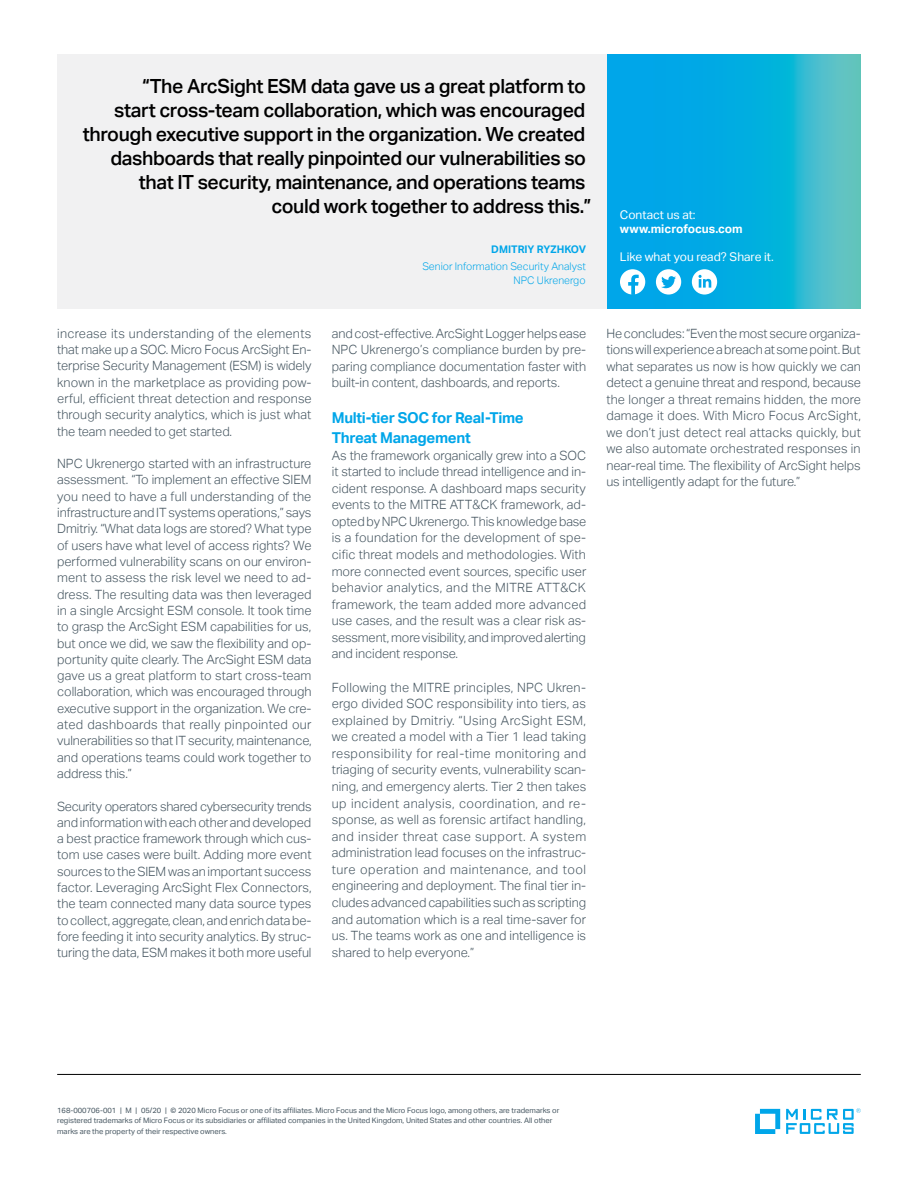
<style>
.page{position:relative;width:918px;height:1188px;background:#fff}
.page>*{position:absolute;margin:0;border:0;box-sizing:border-box;transform-origin:0 0}
.pull_quote_13_16-ali{font:500 19.5px "Aktiv Grotesk";letter-spacing:-.02em;color:#000}
.subhead_10_13-blue{font:700 15px/19.5px "Aktiv Grotesk";letter-spacing:-.02em;color:#00a6e9}
.body_8_5_11-grey{font:300 12.75px/16.4px "Aktiv Grotesk";letter-spacing:-.005em;color:#455560;text-align:justify}
.Contact_8_9_5-regula{font:12px "Aktiv Grotesk";color:#fff}
.Contact_URL_8_9_5-bo{font:700 12px "Aktiv Grotesk";color:#fff}
.quote_title_or_compa{font:300 10.5px "Aktiv Grotesk";color:#00a6e9}
.quote_name_CAPS_7_11{font:700 10.5px "Aktiv Grotesk";color:#00a6e9}
.mousetype-legal_5_7{font:7.5px/10.5px "Aktiv Grotesk";color:#455560}
</style>
<div class="page">
<hr style="left:57px;top:1074px;width:804px;height:1px;background:#000">
<svg style="left:755px;top:1109px;width:25px;height:25px"></svg>
<svg style="left:786px;top:1108px;width:75px;height:26px"></svg>
<svg style="left:607px;top:54px;width:254px;height:254px;background:#15b0dc"></svg>
<div style="left:57px;top:54px;width:550px;height:254px;background:#f1f1f2"></div>
<div style="left:620px;top:269px;width:25px;height:26px;background:#fff;border-radius:50%"></div>
<svg style="left:628px;top:275px;width:11px;height:20px"></svg>
<div style="left:656px;top:269px;width:25px;height:26px;background:#fff;border-radius:50%"></div>
<svg style="left:661px;top:276px;width:15px;height:12px"></svg>
<div style="left:692px;top:269px;width:25px;height:26px;background:#fff;border-radius:50%"></div>
<svg style="left:699px;top:275px;width:12px;height:13px"></svg>
<p class="pull_quote_13_16-ali" style="left:142px;top:74px;width:445px">“The ArcSight ESM data gave us a great platform to</p>
<p class="pull_quote_13_16-ali" style="left:114px;top:98px;width:473px">start cross-team collaboration, which was encouraged</p>
<p class="pull_quote_13_16-ali" style="left:83px;top:122px;width:504px">through executive support in the organization. We created</p>
<p class="pull_quote_13_16-ali" style="left:110px;top:146px;width:477px">dashboards that really pinpointed our vulnerabilities so</p>
<p class="pull_quote_13_16-ali" style="left:139px;top:170px;width:448px">that IT security, maintenance, and operations teams</p>
<p class="pull_quote_13_16-ali" style="left:271px;top:194px;width:322px">could work together to address this.”</p>
<p class="quote_name_CAPS_7_11" style="left:491px;top:243px;width:96px">DMITRIY RYZHKOV</p>
<p class="quote_title_or_compa" style="left:422px;top:260px;width:165px">Senior Information Security Analyst</p>
<p class="quote_title_or_compa" style="left:514px;top:274px;width:74px">NPC Ukrenergo</p>
<p class="Contact_8_9_5-regula" style="left:620px;top:207px;width:77px">Contact us at:</p>
<p class="Contact_URL_8_9_5-bo" style="left:620px;top:222px;width:124px">www.microfocus.com</p>
<p class="Contact_8_9_5-regula" style="left:620px;top:250px;width:155px">Like what you read? Share it.</p>
<p class="body_8_5_11-grey" style="left:57px;top:325px;width:256px">increase its understanding of the elements that make up a SOC. Micro Focus ArcSight En&shy;terprise Security Management (ESM) is widely known in the marketplace as providing pow&shy;erful, efficient threat detection and response through security analytics, which is just what the team needed to get started.</p>
<p class="body_8_5_11-grey" style="left:57px;top:456px;width:256px">NPC Ukrenergo started with an infrastructure assessment. “To implement an effective SIEM you need to have a full understanding of the infrastructure and IT systems operations,” says Dmitriy. “What data logs are stored? What type of users have what level of access rights? We performed vulnerability scans on our environ&shy;ment to assess the risk level we need to ad&shy;dress. The resulting data was then leveraged in a single Arcsight ESM console. It took time to grasp the ArcSight ESM capabilities for us, but once we did, we saw the flexibility and op&shy;portunity quite clearly. The ArcSight ESM data gave us a great platform to start cross-team collaboration, which was encouraged through executive support in the organization. We cre&shy;ated dashboards that really pinpointed our vulnerabilities so that IT security, maintenance, and operations teams could work together to address this.”</p>
<p class="body_8_5_11-grey" style="left:57px;top:798px;width:256px">Security operators shared cybersecurity trends and information with each other and developed a best practice framework through which cus&shy;tom use cases were built. Adding more event sources to the SIEM was an important success factor. Leveraging ArcSight Flex Connectors, the team connected many data source types to collect, aggregate, clean, and enrich data be&shy;fore feeding it into security analytics. By struc&shy;turing the data, ESM makes it both more useful</p>
<p class="body_8_5_11-grey" style="left:332px;top:325px;width:256px">and cost-effective. ArcSight Logger helps ease NPC Ukrenergo’s compliance burden by pre&shy;paring compliance documentation faster with built-in content, dashboards, and reports.</p>
<p class="subhead_10_13-blue" style="left:332px;top:409px;width:193px">Multi-tier SOC for Real-Time<br>Threat Management</p>
<p class="body_8_5_11-grey" style="left:332px;top:447px;width:256px">As the framework organically grew into a SOC it started to include thread intelligence and in&shy;cident response. A dashboard maps security events to the MITRE ATT&amp;CK framework, ad&shy;opted by NPC Ukrenergo. This knowledge base is a foundation for the development of spe&shy;cific threat models and methodologies. With more connected event sources, specific user behavior analytics, and the MITRE ATT&amp;CK framework, the team added more advanced use cases, and the result was a clear risk as&shy;sessment, more visibility, and improved alerting and incident response.</p>
<p class="body_8_5_11-grey" style="left:332px;top:679px;width:256px">Following the MITRE principles, NPC Ukren&shy;ergo divided SOC responsibility into tiers, as explained by Dmitriy. “Using ArcSight ESM, we created a model with a Tier 1 lead taking responsibility for real-time monitoring and triaging of security events, vulnerability scan&shy;ning, and emergency alerts. Tier 2 then takes up incident analysis, coordination, and re&shy;sponse, as well as forensic artifact handling, and insider threat case support. A system administration lead focuses on the infrastruc&shy;ture operation and maintenance, and tool engineering and deployment. The final tier in&shy;cludes advanced capabilities such as scripting and automation which is a real time-saver for us. The teams work as one and intelligence is shared to help everyone.”</p>
<p class="body_8_5_11-grey" style="left:606px;top:325px;width:256px">He concludes: “Even the most secure organiza&shy;tions will experience a breach at some point. But what separates us now is how quickly we can detect a genuine threat and respond, because the longer a threat remains hidden, the more damage it does. With Micro Focus ArcSight, we don’t just detect real attacks quickly, but we also automate orchestrated responses in near-real time. The flexibility of ArcSight helps us intelligently adapt for the future.”</p>
<p class="mousetype-legal_5_7" style="left:57px;top:1105px;width:504px">168-000706-001 | M | 05/20 | © 2020 Micro Focus or one of its affiliates. Micro Focus and the Micro Focus logo, among others, are trademarks or registered trademarks of Micro Focus or its subsidiaries or affiliated companies in the United Kingdom, United States and other countries. All other marks are the property of their respective owners.</p>
</div>
